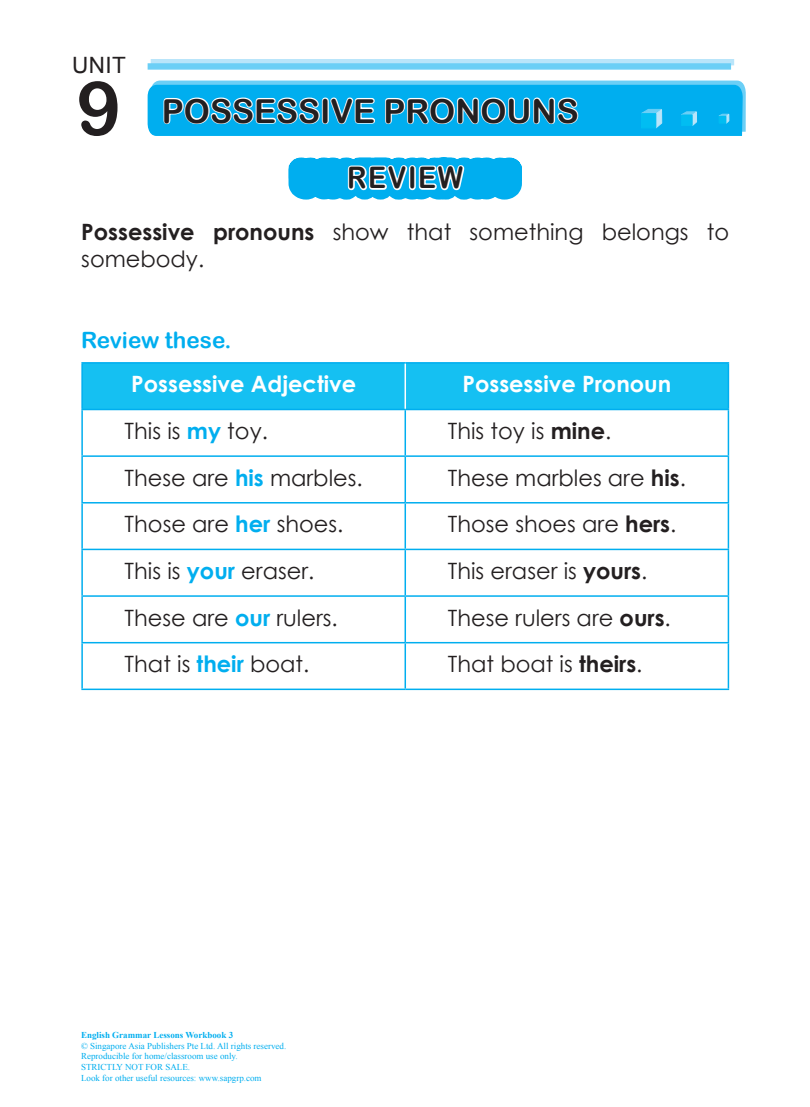
<style>
.page{position:relative;width:810px;height:1107px;background:#fff}
.page>*{position:absolute;margin:0;border:0;box-sizing:border-box;transform-origin:0 0}
.t1{font:75px "Arial Rounded MT Bold";color:#231f20}
.t2{font:33px "Arial Rounded MT Bold";color:#231f20}
.t3{font:29.7px "Arial Rounded MT Bold";letter-spacing:.06em;color:#231f20;scale:.91 1}
.t4{font:22.5px/27px "Century Gothic";color:#231f20}
.t5{font:700 22.5px "Century Gothic";color:#fff}
.t6{font:22.5px "Arial Rounded MT Bold";color:#00aeef}
.t7{font:22.5px "Arial";color:#231f20}
.t8{font:9px/10.8px "Times New Roman";color:#00aeef}
.t9{font:700 9px "Times New Roman";color:#00aeef}
.s1{font-weight:700}
.s2{font-weight:700;color:#00aeef}
</style>
<div class="page">
<div style="left:83px;top:364px;width:645px;height:45px;background:#15c0f2"></div>
<hr style="left:81px;top:362px;width:324px;height:2px;background:#00aeef">
<hr style="left:81px;top:364px;width:2px;height:45px;background:#00aeef">
<hr style="left:405px;top:362px;width:324px;height:2px;background:#00aeef">
<hr style="left:728px;top:364px;width:1px;height:45px;background:#00aeef">
<hr style="left:81px;top:409px;width:324px;height:1px;background:#00aeef">
<hr style="left:81px;top:410px;width:2px;height:45px;background:#00aeef">
<hr style="left:405px;top:409px;width:324px;height:1px;background:#00aeef">
<hr style="left:405px;top:410px;width:1px;height:45px;background:#00aeef">
<hr style="left:728px;top:410px;width:1px;height:45px;background:#00aeef">
<hr style="left:81px;top:455px;width:324px;height:2px;background:#00aeef">
<hr style="left:81px;top:457px;width:2px;height:45px;background:#00aeef">
<hr style="left:405px;top:455px;width:324px;height:2px;background:#00aeef">
<hr style="left:405px;top:457px;width:1px;height:45px;background:#00aeef">
<hr style="left:728px;top:457px;width:1px;height:45px;background:#00aeef">
<hr style="left:81px;top:502px;width:324px;height:2px;background:#00aeef">
<hr style="left:81px;top:504px;width:2px;height:45px;background:#00aeef">
<hr style="left:405px;top:502px;width:324px;height:2px;background:#00aeef">
<hr style="left:405px;top:504px;width:1px;height:45px;background:#00aeef">
<hr style="left:728px;top:504px;width:1px;height:45px;background:#00aeef">
<hr style="left:81px;top:549px;width:324px;height:1px;background:#00aeef">
<hr style="left:81px;top:550px;width:2px;height:45px;background:#00aeef">
<hr style="left:405px;top:549px;width:324px;height:1px;background:#00aeef">
<hr style="left:405px;top:550px;width:1px;height:45px;background:#00aeef">
<hr style="left:728px;top:550px;width:1px;height:45px;background:#00aeef">
<hr style="left:81px;top:595px;width:324px;height:2px;background:#00aeef">
<hr style="left:81px;top:597px;width:2px;height:45px;background:#00aeef">
<hr style="left:405px;top:595px;width:324px;height:2px;background:#00aeef">
<hr style="left:405px;top:597px;width:1px;height:45px;background:#00aeef">
<hr style="left:728px;top:597px;width:1px;height:45px;background:#00aeef">
<hr style="left:81px;top:642px;width:324px;height:1px;background:#00aeef">
<hr style="left:81px;top:643px;width:2px;height:46px;background:#00aeef">
<hr style="left:405px;top:642px;width:324px;height:1px;background:#00aeef">
<hr style="left:405px;top:643px;width:1px;height:46px;background:#00aeef">
<hr style="left:728px;top:643px;width:1px;height:46px;background:#00aeef">
<hr style="left:81px;top:689px;width:324px;height:1px;background:#00aeef">
<hr style="left:405px;top:689px;width:324px;height:1px;background:#00aeef">
<hr style="left:405px;top:364px;width:1px;height:45px;background:#fff">
<div style="left:151px;top:59px;width:583px;height:6px;background:#b9e5fa"></div>
<svg style="left:148px;top:63px;width:583px;height:7px;background:#75d2f6"></svg>
<svg style="left:147px;top:80px;width:599px;height:56px;background:#2ebcf1"></svg>
<div style="left:719px;top:116px;width:7px;height:8px;background:#01bdf2"></div>
<svg style="left:288px;top:157px;width:234px;height:43px"></svg>
<p class="t7" style="left:72px;top:51px;width:55px">UNIT</p>
<h1 class="t1" style="left:77px;top:64px;width:46px">9</h1>
<h2 class="t2" style="left:162px;top:91px;width:418px">POSSESSIVE PRONOUNS</h2>
<h3 class="t3" style="left:347px;top:160px;width:129px">REVIEW</h3>
<p class="t4" style="left:81px;top:218px;width:650px"><span class="s1">Possessive pronouns</span> show that something belongs to somebody.</p>
<p class="t6" style="left:81px;top:326px;width:152px">Review these.</p>
<p class="t5" style="left:131px;top:367px;width:227px">Possessive Adjective</p>
<p class="t5" style="left:462px;top:367px;width:210px">Possessive Pronoun</p>
<p class="t4" style="left:125px;top:417px;width:145px">This is <span class="s2">my</span> toy.</p>
<p class="t4" style="left:448px;top:417px;width:165px">This toy is <span class="s1">mine</span>.</p>
<p class="t4" style="left:125px;top:464px;width:240px">These are <span class="s2">his</span> marbles.</p>
<p class="t4" style="left:448px;top:464px;width:240px">These marbles are <span class="s1">his</span>.</p>
<p class="t4" style="left:125px;top:510px;width:220px">Those are <span class="s2">her</span> shoes.</p>
<p class="t4" style="left:448px;top:510px;width:230px">Those shoes are <span class="s1">hers</span>.</p>
<p class="t4" style="left:125px;top:557px;width:191px">This is <span class="s2">your</span> eraser.</p>
<p class="t4" style="left:448px;top:557px;width:201px">This eraser is <span class="s1">yours</span>.</p>
<p class="t4" style="left:125px;top:604px;width:215px">These are <span class="s2">our</span> rulers.</p>
<p class="t4" style="left:448px;top:604px;width:225px">These rulers are <span class="s1">ours</span>.</p>
<p class="t4" style="left:125px;top:650px;width:186px">That is <span class="s2">their</span> boat.</p>
<p class="t4" style="left:448px;top:650px;width:196px">That boat is <span class="s1">theirs</span>.</p>
<p class="t9" style="left:81px;top:1029px;width:154px">English Grammar Lessons Workbook 3</p>
<p class="t8" style="left:81px;top:1040px;width:207px">© Singapore Asia Publishers Pte Ltd. All rights reserved.<br>Reproducible for home/classroom use only.<br>STRICTLY NOT FOR SALE.<br>Look for other useful resources: www.sapgrp.com</p>
</div>
